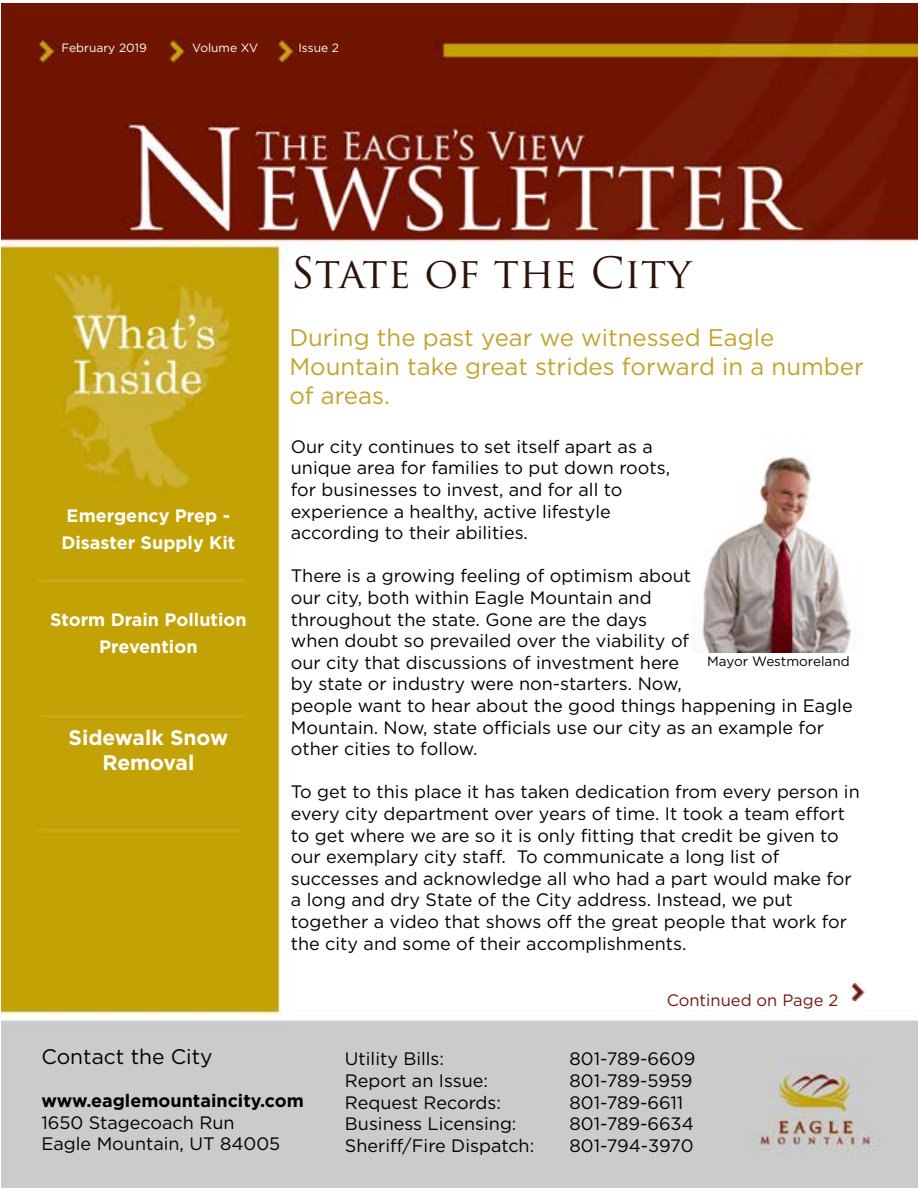
<style>
.page{position:relative;width:918px;height:1188px;background:#fff}
.page>*{position:absolute;margin:0;border:0;box-sizing:border-box;transform-origin:0 0}
.t1{font:42px "Trajan Pro";color:#2c120c}
.t2{font:24px/28.8px "Gotham";color:#c2a32f}
.t3{font:700 21px/25.2px "Gotham";color:#fff;text-align:center}
.t4{font:21px "Gotham";color:#000}
.t5{font:18px/21.6px "Gotham";color:#000}
.t6{font:700 18px/27px "Gotham";color:#fff}
.t7{font:700 18px "Gotham";color:#000}
.t8{font:16.5px "Gotham";color:#6f1a11}
.t9{font:13.5px "Gotham";color:#000}
.t10{font:12px "Gotham";color:#fff}
</style>
<div class="page">
<img style="left:2px;top:3px;width:916px;height:1185px">
<img style="left:849px;top:984px;width:17px;height:17px">
<img style="left:693px;top:438px;width:171px;height:214px">
<p class="t10" style="left:62px;top:40px;width:87px">February 2019</p>
<p class="t10" style="left:192px;top:40px;width:68px">Volume XV</p>
<p class="t10" style="left:298px;top:40px;width:42px">Issue 2</p>
<p class="t6" style="left:61px;top:502px;width:175px">Emergency Prep -<br>Disaster Supply Kit</p>
<p class="t6" style="left:50px;top:606px;width:198px;text-align:center">Storm Drain Pollution<br>Prevention</p>
<p class="t3" style="left:69px;top:725px;width:161px">Sidewalk Snow<br>Removal</p>
<h1 class="t1" style="left:291px;top:246px;width:402px">STATE OF THE CITY</h1>
<h2 class="t2" style="left:289px;top:323px;width:576px">During the past year we witnessed Eagle<br>Mountain take great strides forward in a number of areas.</h2>
<p class="t5" style="left:291px;top:435px;width:381px">Our city continues to set itself apart as a unique area for families to put down roots, for businesses to invest, and for all to experience a healthy, active lifestyle according to their abilities.</p>
<p class="t5" style="left:291px;top:565px;width:563px">There is a growing feeling of optimism about<br>our city, both within Eagle Mountain and<br>throughout the state. Gone are the days<br>when doubt so prevailed over the viability of<br>our city that discussions of investment here<br>by state or industry were non-starters. Now,<br>people want to hear about the good things happening in Eagle Mountain. Now, state officials use our city as an example for other cities to follow.</p>
<p class="t5" style="left:291px;top:781px;width:570px">To get to this place it has taken dedication from every person in every city department over years of time. It took a team effort to get where we are so it is only fitting that credit be given to our exemplary city staff. To communicate a long list of successes and acknowledge all who had a part would make for a long and dry State of the City address. Instead, we put together a video that shows off the great people that work for the city and some of their accomplishments.</p>
<p class="t9" style="left:707px;top:652px;width:144px">Mayor Westmoreland</p>
<p class="t8" style="left:667px;top:990px;width:173px">Continued on Page 2</p>
<p class="t4" style="left:41px;top:1043px;width:173px">Contact the City</p>
<p class="t7" style="left:41px;top:1089px;width:264px">www.eaglemountaincity.com</p>
<p class="t5" style="left:41px;top:1111px;width:240px">1650 Stagecoach Run<br>Eagle Mountain, UT 84005</p>
<p class="t5" style="left:345px;top:1048px;width:191px">Utility Bills:<br>Report an Issue:<br>Request Records:<br>Business Licensing:<br>Sheriff/Fire Dispatch:</p>
<p class="t5" style="left:570px;top:1048px;width:127px">801-789-6609<br>801-789-5959<br>801-789-6611<br>801-789-6634<br>801-794-3970</p>
</div>
